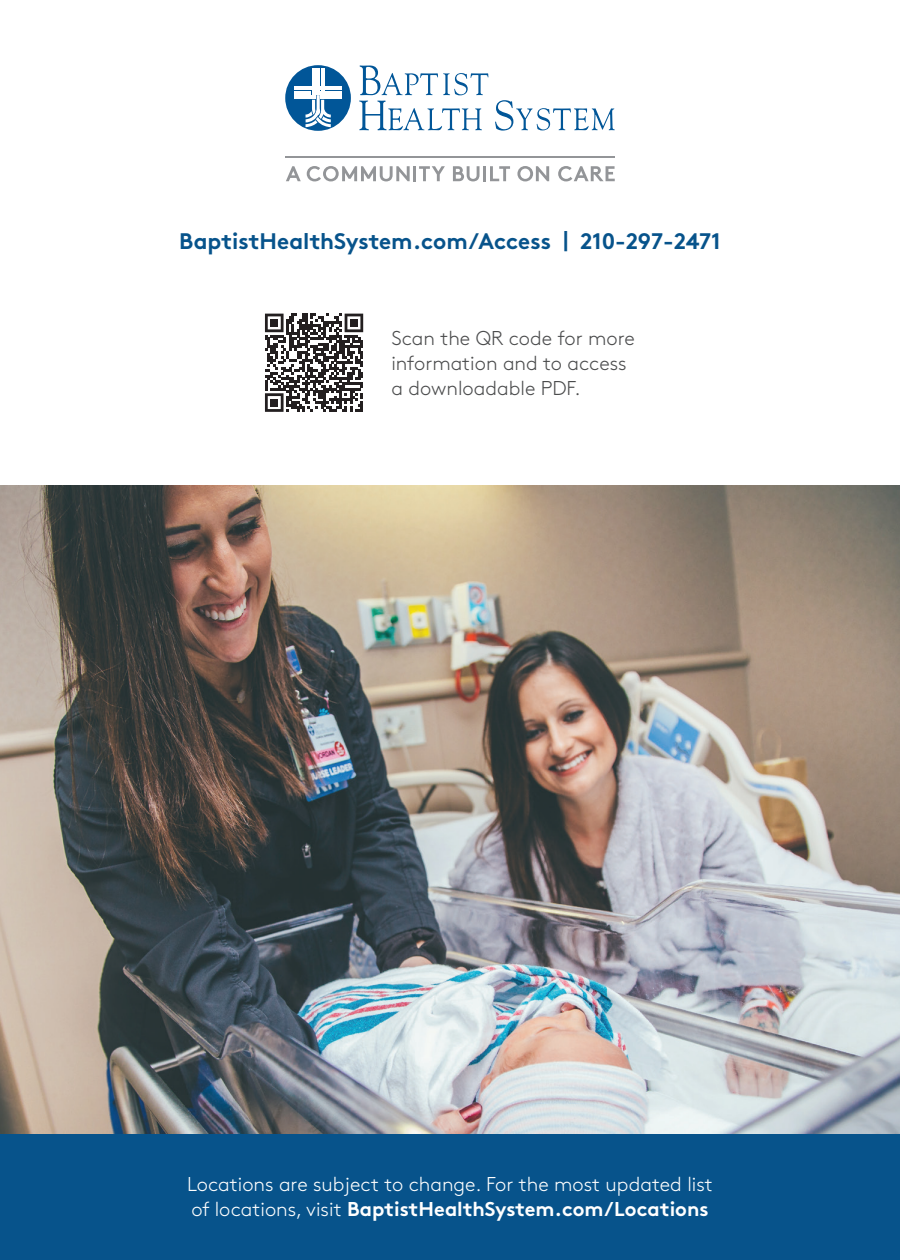
<style>
.page{position:relative;width:900px;height:1260px;background:#fff}
.page>*{position:absolute;margin:0;border:0;box-sizing:border-box;transform-origin:0 0}
.t1{font:700 22.5px "Brown Pro";color:#07538b}
.t2{font:300 20px/25px "Brown Pro";color:#fff}
.t3{font:300 20px/25px "Brown Pro";color:#4b4c4d}
.s1{font-weight:700}
</style>
<div class="page">
<div style="left:0;top:1132px;width:900px;height:128px;background:#07538b"></div>
<img style="left:0;top:485px;width:900px;height:649px">
<div style="left:285px;top:65px;width:66px;height:66px;background:#015698;border-radius:50%"></div>
<hr style="left:312px;top:68px;width:3px;height:18px;background:#fff">
<hr style="left:317px;top:68px;width:3px;height:22px;background:#fff">
<hr style="left:321px;top:68px;width:3px;height:18px;background:#fff">
<hr style="left:294px;top:96px;width:22px;height:3px;background:#fff">
<hr style="left:321px;top:96px;width:21px;height:3px;background:#fff">
<hr style="left:294px;top:91px;width:17px;height:3px;background:#fff">
<hr style="left:325px;top:91px;width:17px;height:3px;background:#fff">
<hr style="left:294px;top:87px;width:22px;height:3px;background:#fff">
<hr style="left:321px;top:87px;width:21px;height:3px;background:#fff">
<svg style="left:306px;top:91px;width:25px;height:36px"></svg>
<svg style="left:360px;top:65px;width:129px;height:30px"></svg>
<svg style="left:359px;top:101px;width:123px;height:29px"></svg>
<svg style="left:495px;top:100px;width:120px;height:31px"></svg>
<hr style="left:285px;top:156px;width:330px;height:1px;background:#939598">
<svg style="left:286px;top:166px;width:15px;height:15px"></svg>
<hr style="left:413px;top:166px;width:3px;height:15px;background:#939598">
<svg style="left:419px;top:166px;width:26px;height:15px"></svg>
<svg style="left:453px;top:166px;width:27px;height:15px"></svg>
<hr style="left:483px;top:166px;width:3px;height:15px;background:#939598">
<svg style="left:490px;top:166px;width:20px;height:15px"></svg>
<svg style="left:307px;top:166px;width:103px;height:15px"></svg>
<svg style="left:517px;top:166px;width:32px;height:15px"></svg>
<svg style="left:558px;top:166px;width:57px;height:15px"></svg>
<svg style="left:265px;top:314px;width:98px;height:98px"></svg>
<div style="left:270px;top:319px;width:8px;height:8px;background:#231f20"></div>
<div style="left:350px;top:319px;width:8px;height:8px;background:#231f20"></div>
<div style="left:270px;top:399px;width:8px;height:8px;background:#231f20"></div>
<p class="t1" style="left:179px;top:223px;width:543px">BaptistHealthSystem.com/Access | 210-297-2471</p>
<p class="t3" style="left:391px;top:324px;width:245px">Scan the QR code for more information and to access a downloadable PDF.</p>
<p class="t2" style="left:187px;top:1170px;width:527px">Locations are subject to change. For the most updated list of locations, visit <span class="s1">BaptistHealthSystem.com/Locations</span></p>
</div>
